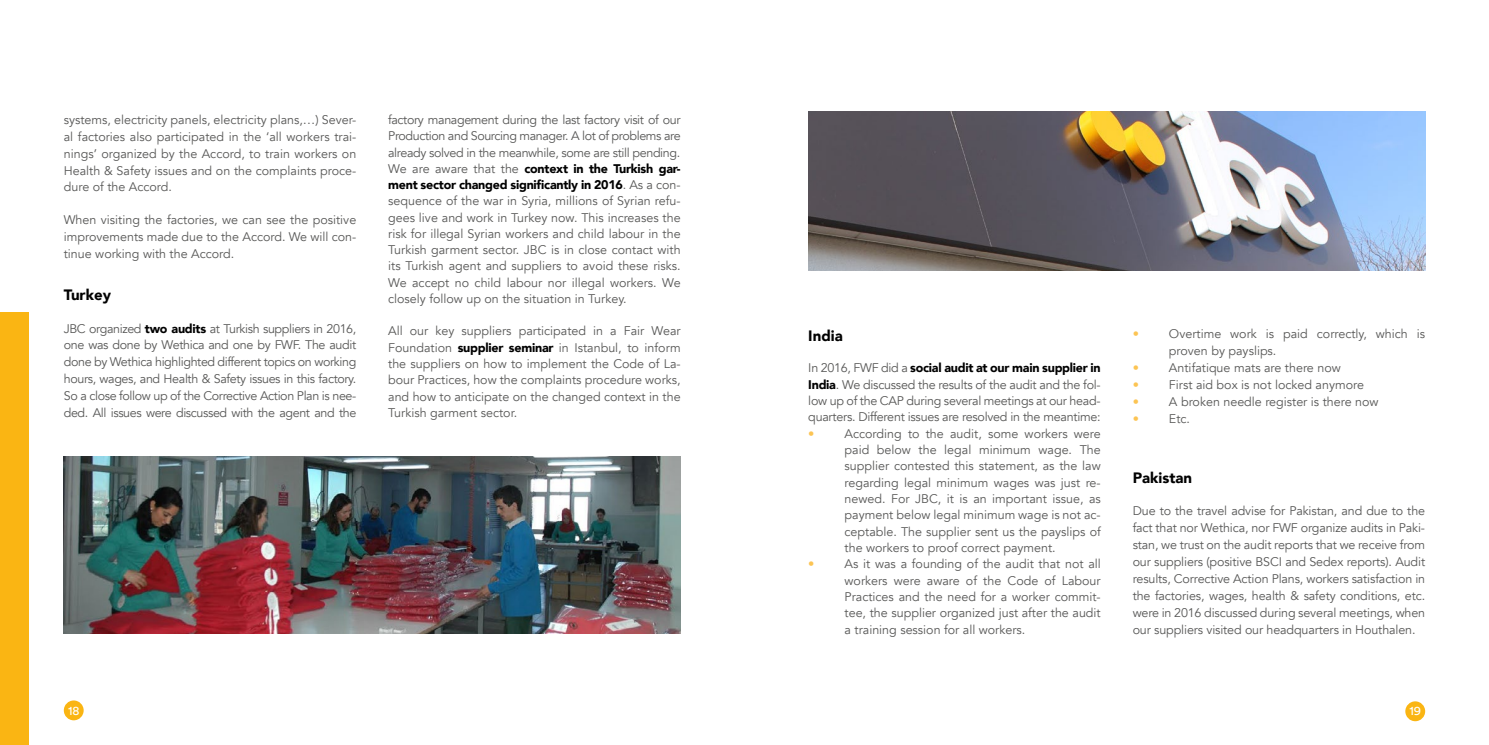
<style>
.page{position:relative;width:1489px;height:745px;background:#fff}
.page>*{position:absolute;margin:0;border:0;box-sizing:border-box;transform-origin:0 0}
.t1{font:900 15px "Avenir";color:#000}
.t2{font:12.5px/16.2px "Avenir";color:#575756;text-align:justify}
.t3{font:12.5px "Avenir";color:#fcc453}
.t4{font:12.5px "Circular Std";color:#fff}
.s1{font-weight:900;color:#000}
</style>
<div class="page">
<div style="left:64px;top:700px;width:20px;height:19px;background:#fab513;border-radius:50%"></div>
<div style="left:1405px;top:701px;width:19px;height:19px;background:#fab513;border-radius:50%"></div>
<img style="left:808px;top:111px;width:616px;height:159px">
<div style="left:0;top:312px;width:28px;height:432px;background:#fab513"></div>
<img style="left:64px;top:456px;width:616px;height:177px">
<p class="t2" style="left:388px;top:112px;width:294px">factory management during the last factory visit of our Production and Sourcing manager. A lot of problems are already solved in the meanwhile, some are still pending.<br>We are aware that the <span class="s1">context in the Turkish gar&shy;ment sector changed significantly in 2016</span>. As a con&shy;sequence of the war in Syria, millions of Syrian refu&shy;gees live and work in Turkey now. This increases the risk for illegal Syrian workers and child labour in the Turkish garment sector. JBC is in close contact with its Turkish agent and suppliers to avoid these risks.<br>We accept no child labour nor illegal workers. We closely follow up on the situation in Turkey.</p>
<p class="t2" style="left:388px;top:323px;width:294px">All our key suppliers participated in a Fair Wear Foundation <span class="s1">supplier seminar</span> in Istanbul, to inform the suppliers on how to implement the Code of La&shy;bour Practices, how the complaints procedure works, and how to anticipate on the changed context in the Turkish garment sector.</p>
<p class="t2" style="left:64px;top:111px;width:294px;line-height:16.9px">systems, electricity panels, electricity plans,…) Sever&shy;al factories also participated in the ‘all workers trai&shy;nings’ organized by the Accord, to train workers on Health &amp; Safety issues and on the complaints proce&shy;dure of the Accord.</p>
<p class="t2" style="left:64px;top:211px;width:294px;line-height:16.9px">When visiting the factories, we can see the positive improvements made due to the Accord. We will con&shy;tinue working with the Accord.</p>
<p class="t1" style="left:64px;top:282px;width:49px">Turkey</p>
<p class="t2" style="left:64px;top:320px;width:294px;line-height:16.9px">JBC organized <span class="s1">two audits</span> at Turkish suppliers in 2016, one was done by Wethica and one by FWF. The audit done by Wethica highlighted different topics on working hours, wages, and Health &amp; Safety issues in this factory.<br>So a close follow up of the Corrective Action Plan is nee&shy;ded. All issues were discussed with the agent and the</p>
<p class="t3" style="left:1132px;top:326px;width:8px">•</p>
<p class="t2" style="left:1168px;top:326px;width:258px;line-height:16.9px">Overtime work is paid correctly, which is proven by payslips.</p>
<p class="t1" style="left:808px;top:322px;width:36px">India</p>
<p class="t2" style="left:808px;top:360px;width:294px">In 2016, FWF did a <span class="s1">social audit at our main supplier in India</span>. We discussed the results of the audit and the fol&shy;low up of the CAP during several meetings at our head&shy;quarters. Different issues are resolved in the meantime:</p>
<p class="t3" style="left:808px;top:425px;width:8px">•</p>
<p class="t2" style="left:844px;top:425px;width:258px">According to the audit, some workers were paid below the legal minimum wage. The supplier contested this statement, as the law regarding legal minimum wages was just re&shy;newed. For JBC, it is an important issue, as payment below legal minimum wage is not ac&shy;ceptable. The supplier sent us the payslips of the workers to proof correct payment.</p>
<p class="t3" style="left:808px;top:556px;width:8px">•</p>
<p class="t2" style="left:844px;top:555px;width:258px">As it was a founding of the audit that not all workers were aware of the Code of Labour Practices and the need for a worker commit&shy;tee, the supplier organized just after the audit a training session for all workers.</p>
<p class="t3" style="left:1132px;top:360px;width:8px">•</p>
<p class="t2" style="left:1168px;top:360px;width:173px">Antifatique mats are there now</p>
<p class="t3" style="left:1132px;top:377px;width:8px">•</p>
<p class="t2" style="left:1168px;top:376px;width:196px">First aid box is not locked anymore</p>
<p class="t3" style="left:1132px;top:394px;width:8px">•</p>
<p class="t2" style="left:1168px;top:393px;width:211px">A broken needle register is there now</p>
<p class="t3" style="left:1132px;top:411px;width:8px">•</p>
<p class="t2" style="left:1168px;top:410px;width:23px">Etc.</p>
<p class="t1" style="left:1132px;top:464px;width:61px">Pakistan</p>
<p class="t2" style="left:1132px;top:502px;width:294px;line-height:16.9px">Due to the travel advise for Pakistan, and due to the fact that nor Wethica, nor FWF organize audits in Paki&shy;stan, we trust on the audit reports that we receive from our suppliers (positive BSCI and Sedex reports). Audit results, Corrective Action Plans, workers satisfaction in the factories, wages, health &amp; safety conditions, etc. were in 2016 discussed during several meetings, when our suppliers visited our headquarters in Houthalen.</p>
<p class="t4" style="left:68px;top:702px;width:13px">18</p>
<p class="t4" style="left:1409px;top:702px;width:13px">19</p>
</div>
